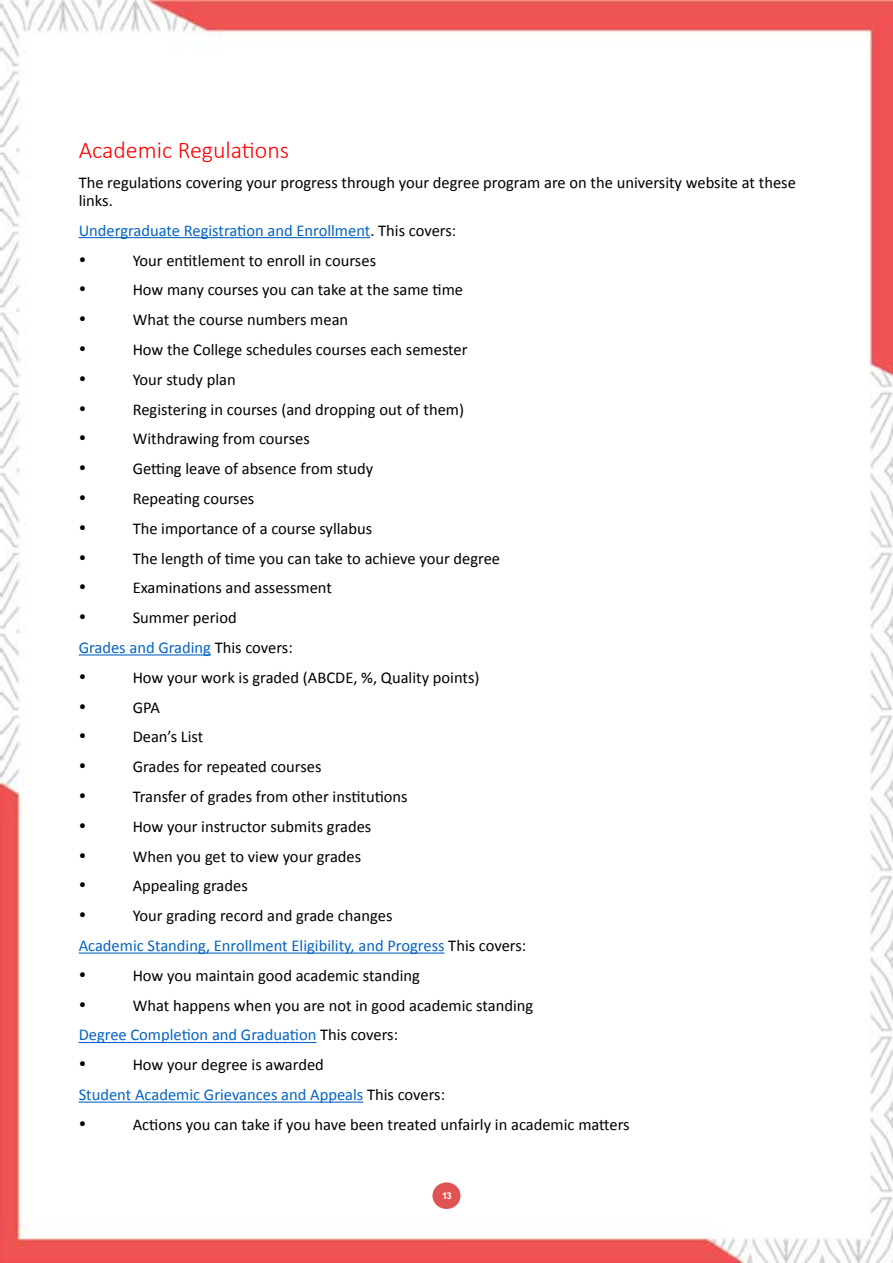
<style>
.page{position:relative;width:893px;height:1263px;background:#fff}
.page>*{position:absolute;margin:0;border:0;box-sizing:border-box;transform-origin:0 0}
.t1{font:300 24px "Calibri";color:#f00}
.t2{font:16.5px/29.8px "Calibri";color:#000}
.t3{font:16.5px/29.8px "Calibri";color:#0563c1}
.t4{font:16.5px "Symbol";color:#000}
.t5{font:10.5px "Ara ES Nawar";color:#fff}
.s1{color:#000}
.s2{color:#0563c1}
</style>
<div class="page">
<img style="left:0;top:0;width:893px;height:1263px">
<div style="left:432px;top:1182px;width:28px;height:27px;background:#e05353;border-radius:50%"></div>
<hr style="left:79px;top:237px;width:291px;height:1px;background:#0563c1">
<hr style="left:79px;top:654px;width:132px;height:1px;background:#0563c1">
<hr style="left:79px;top:952px;width:366px;height:1px;background:#0563c1">
<hr style="left:79px;top:1042px;width:237px;height:1px;background:#0563c1">
<hr style="left:79px;top:1101px;width:284px;height:2px;background:#0563c1">
<h1 class="t1" style="left:79px;top:135px;width:212px">Academic Regulations</h1>
<p class="t2" style="left:79px;top:173px;width:719px;line-height:17.9px">The regulations covering your progress through your degree program are on the university website at these links.</p>
<p class="t3" style="left:79px;top:215px;width:379px">Undergraduate Registration and Enrollment<span class="s1">. This covers:</span></p>
<p class="t4" style="left:79px;top:252px;width:9px">•</p>
<p class="t2" style="left:133px;top:244px;width:245px">Your entitlement to enroll in courses</p>
<p class="t4" style="left:79px;top:282px;width:9px">•</p>
<p class="t2" style="left:133px;top:274px;width:332px">How many courses you can take at the same time</p>
<p class="t4" style="left:79px;top:311px;width:9px">•</p>
<p class="t2" style="left:133px;top:304px;width:217px">What the course numbers mean</p>
<p class="t4" style="left:79px;top:341px;width:9px">•</p>
<p class="t2" style="left:133px;top:334px;width:336px">How the College schedules courses each semester</p>
<p class="t4" style="left:79px;top:371px;width:9px">•</p>
<p class="t2" style="left:133px;top:364px;width:104px">Your study plan</p>
<p class="t4" style="left:79px;top:401px;width:9px">•</p>
<p class="t2" style="left:133px;top:393px;width:333px">Registering in courses (and dropping out of them)</p>
<p class="t4" style="left:79px;top:431px;width:9px">•</p>
<p class="t2" style="left:133px;top:423px;width:179px">Withdrawing from courses</p>
<p class="t4" style="left:79px;top:460px;width:9px">•</p>
<p class="t2" style="left:133px;top:453px;width:242px">Getting leave of absence from study</p>
<p class="t4" style="left:79px;top:490px;width:9px">•</p>
<p class="t2" style="left:133px;top:483px;width:123px">Repeating courses</p>
<p class="t4" style="left:79px;top:520px;width:9px">•</p>
<p class="t2" style="left:133px;top:513px;width:241px">The importance of a course syllabus</p>
<p class="t4" style="left:79px;top:550px;width:9px">•</p>
<p class="t2" style="left:133px;top:542px;width:369px">The length of time you can take to achieve your degree</p>
<p class="t4" style="left:79px;top:580px;width:9px">•</p>
<p class="t2" style="left:133px;top:572px;width:201px">Examinations and assessment</p>
<p class="t4" style="left:79px;top:609px;width:9px">•</p>
<p class="t2" style="left:79px;top:602px;width:216px;text-align:center">Summer period<br><span class="s2">Grades and Grading</span> This covers:</p>
<p class="t4" style="left:79px;top:669px;width:9px">•</p>
<p class="t2" style="left:133px;top:662px;width:348px">How your work is graded (ABCDE, %, Quality points)</p>
<p class="t4" style="left:79px;top:699px;width:9px">•</p>
<p class="t2" style="left:133px;top:691px;width:29px">GPA</p>
<p class="t4" style="left:79px;top:729px;width:9px">•</p>
<p class="t2" style="left:133px;top:721px;width:72px">Dean’s List</p>
<p class="t4" style="left:79px;top:758px;width:9px">•</p>
<p class="t2" style="left:133px;top:751px;width:190px">Grades for repeated courses</p>
<p class="t4" style="left:79px;top:788px;width:9px">•</p>
<p class="t2" style="left:133px;top:781px;width:277px">Transfer of grades from other institutions</p>
<p class="t4" style="left:79px;top:818px;width:9px">•</p>
<p class="t2" style="left:133px;top:811px;width:240px">How your instructor submits grades</p>
<p class="t4" style="left:79px;top:848px;width:9px">•</p>
<p class="t2" style="left:133px;top:840px;width:230px">When you get to view your grades</p>
<p class="t4" style="left:79px;top:878px;width:9px">•</p>
<p class="t2" style="left:133px;top:870px;width:117px">Appealing grades</p>
<p class="t4" style="left:79px;top:907px;width:9px">•</p>
<p class="t3" style="left:79px;top:900px;width:449px;text-indent:54px"><span class="s1">Your grading record and grade changes<br></span>Academic Standing, Enrollment Eligibility, and Progress <span class="s1">This covers:</span></p>
<p class="t4" style="left:79px;top:967px;width:9px">•</p>
<p class="t2" style="left:133px;top:960px;width:289px">How you maintain good academic standing</p>
<p class="t4" style="left:79px;top:997px;width:9px">•</p>
<p class="t2" style="left:79px;top:989px;width:456px;text-indent:54px">What happens when you are not in good academic standing<br><span class="s2">Degree Completion and Graduation</span> This covers:</p>
<p class="t4" style="left:79px;top:1056px;width:9px">•</p>
<p class="t3" style="left:79px;top:1049px;width:368px;text-indent:54px"><span class="s1">How your degree is awarded<br></span>Student Academic Grievances and Appeals <span class="s1">This covers:</span></p>
<p class="t4" style="left:79px;top:1116px;width:9px">•</p>
<p class="t2" style="left:133px;top:1109px;width:498px">Actions you can take if you have been treated unfairly in academic matters</p>
<p class="t5" style="left:442px;top:1190px;width:11px">13</p>
</div>
